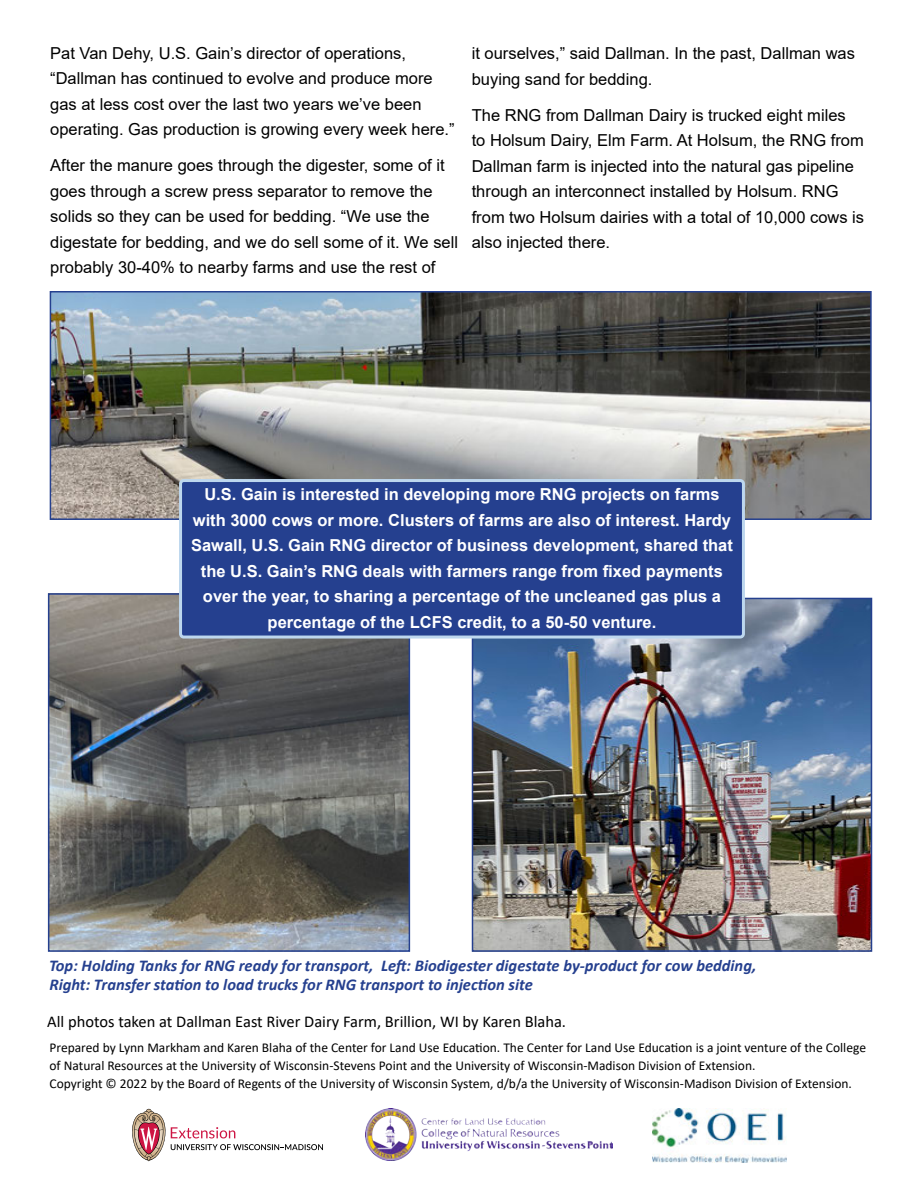
<style>
.page{position:relative;width:918px;height:1188px;background:#fff}
.page>*{position:absolute;margin:0;border:0;box-sizing:border-box;transform-origin:0 0}
.t1{font:16.5px/25.5px "Arial";color:#000}
.t2{font:700 16.5px/25.5px "Arial";color:#fff;text-align:center}
.t3{font:italic 700 16.5px/19.8px "Calibri";color:#25408f}
.t4{font:16.5px "Calibri";color:#000}
.t5{font:13.5px/18px "Calibri";color:#000}
</style>
<div class="page">
<img style="left:51px;top:596px;width:356px;height:353px">
<div style="left:48px;top:593px;width:362px;height:359px;border:2px solid #25408f"></div>
<img style="left:475px;top:601px;width:394px;height:348px">
<div style="left:472px;top:598px;width:400px;height:354px;border:2px solid #25408f"></div>
<img style="left:53px;top:294px;width:816px;height:223px">
<div style="left:50px;top:291px;width:822px;height:229px;border:2px solid #25408f"></div>
<div style="left:181px;top:481px;width:562px;height:156px;background:#25408f;border-radius:3px"></div>
<div style="left:179px;top:479px;width:566px;height:160px;border:3px solid #bdd7ee;border-radius:3px"></div>
<img style="left:653px;top:1109px;width:134px;height:54px">
<svg style="left:132px;top:1109px;width:191px;height:52px"></svg>
<img style="left:365px;top:1109px;width:247px;height:51px">
<p class="t1" style="left:50px;top:40px;width:406px">Pat Van Dehy, U.S. Gain’s director of operations, “Dallman has continued to evolve and produce more gas at less cost over the last two years we’ve been operating. Gas production is growing every week here.”</p>
<p class="t1" style="left:50px;top:152px;width:409px">After the manure goes through the digester, some of it goes through a screw press separator to remove the solids so they can be used for bedding. “We use the digestate for bedding, and we do sell some of it. We sell probably 30-40% to nearby farms and use the rest of</p>
<p class="t1" style="left:472px;top:41px;width:385px">it ourselves,” said Dallman. In the past, Dallman was buying sand for bedding.</p>
<p class="t1" style="left:472px;top:102px;width:394px">The RNG from Dallman Dairy is trucked eight miles<br>to Holsum Dairy, Elm Farm. At Holsum, the RNG from Dallman farm is injected into the natural gas pipeline through an interconnect installed by Holsum. RNG from two Holsum dairies with a total of 10,000 cows is also injected there.</p>
<p class="t2" style="left:191px;top:482px;width:543px">U.S. Gain is interested in developing more RNG projects on farms with 3000 cows or more. Clusters of farms are also of interest. Hardy Sawall, U.S. Gain RNG director of business development, shared that the U.S. Gain’s RNG deals with farmers range from fixed payments over the year, to sharing a percentage of the uncleaned gas plus a percentage of the LCFS credit, to a 50-50 venture.</p>
<p class="t3" style="left:49px;top:955px;width:709px">Top: Holding Tanks for RNG ready for transport, Left: Biodigester digestate by-product for cow bedding,<br>Right: Transfer station to load trucks for RNG transport to injection site</p>
<p class="t4" style="left:47px;top:1010px;width:520px">All photos taken at Dallman East River Dairy Farm, Brillion, WI by Karen Blaha.</p>
<p class="t5" style="left:50px;top:1038px;width:818px">Prepared by Lynn Markham and Karen Blaha of the Center for Land Use Education. The Center for Land Use Education is a joint venture of the College of Natural Resources at the University of Wisconsin-Stevens Point and the University of Wisconsin-Madison Division of Extension.<br>Copyright © 2022 by the Board of Regents of the University of Wisconsin System, d/b/a the University of Wisconsin-Madison Division of Extension.</p>
</div>
